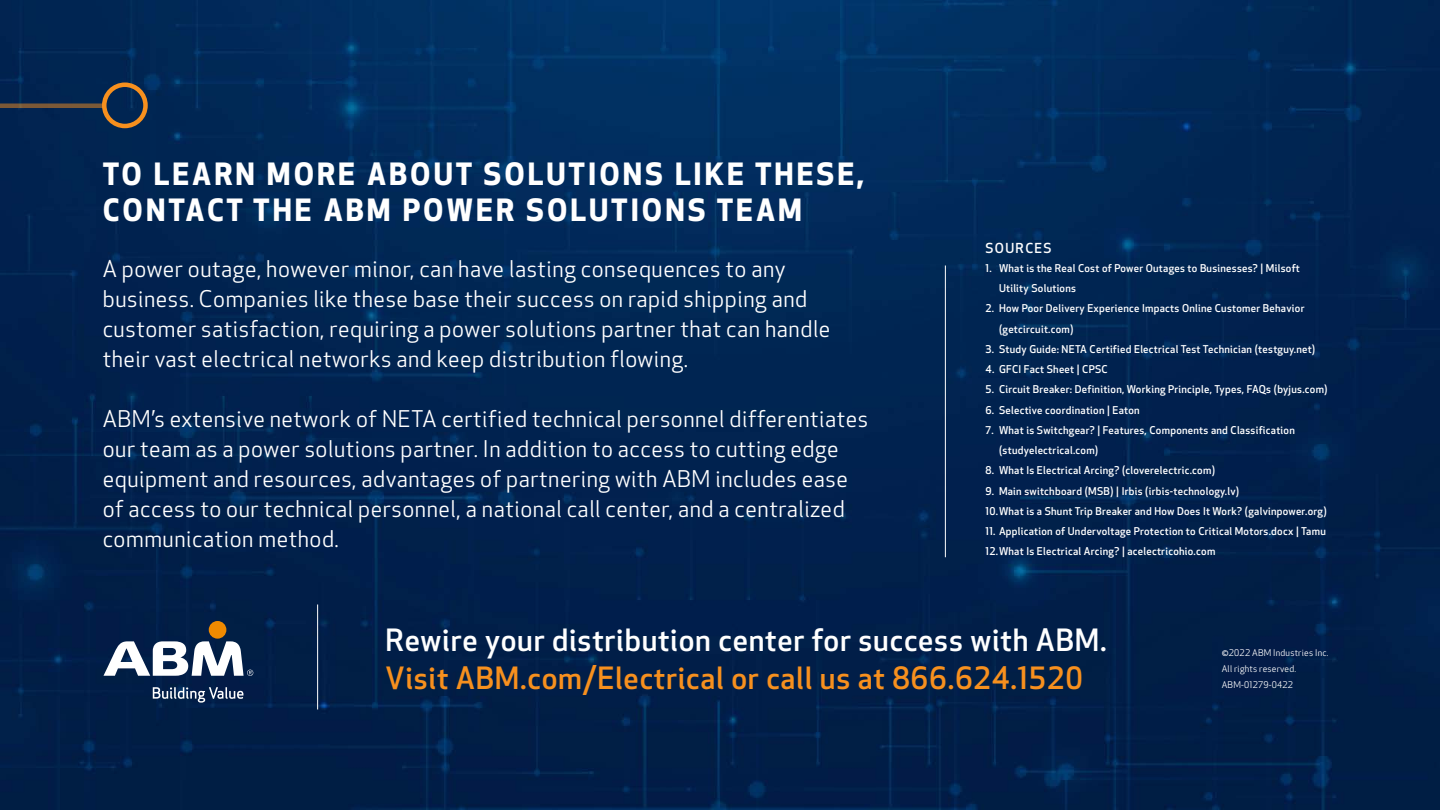
<style>
.page{position:relative;width:1440px;height:810px;background:#fff}
.page>*{position:absolute;margin:0;border:0;box-sizing:border-box;transform-origin:0 0}
.t1{font:700 30px/36px "Apex New";letter-spacing:.1em;color:#fff}
.t2{font:500 30px "Apex New";letter-spacing:.025em;color:#fff}
.t3{font:500 30px "Apex New";letter-spacing:.025em;color:#f7901e}
.t4{font:22.5px/30px "Apex New";letter-spacing:.025em;color:#fff}
.t5{font:500 13.5px "Apex New";letter-spacing:.1em;color:#fff}
.t6{font:500 10.5px/20.2px "Apex New";letter-spacing:.025em;color:#fff}
.t7{font:9px/16.5px "Apex New";letter-spacing:.025em;color:#fff}
</style>
<div class="page">
<img style="left:0;top:0;width:1440px;height:810px">
<hr style="left:945px;top:266px;width:1px;height:291px;background:#fff">
<hr style="left:317px;top:604px;width:1px;height:106px;background:#fff">
<div style="left:209px;top:621px;width:17px;height:18px;background:#ef8a00;border-radius:50%"></div>
<svg style="left:153px;top:687px;width:90px;height:16px"></svg>
<svg style="left:104px;top:641px;width:149px;height:35px"></svg>
<div style="left:102px;top:82px;width:46px;height:46px;border:4px solid #f7901e;border-radius:50%"></div>
<hr style="left:0;top:104px;width:104px;height:4px;background:#7b5937">
<h1 class="t1" style="left:103px;top:154px;width:763px">TO LEARN MORE ABOUT SOLUTIONS LIKE THESE,<br>CONTACT THE ABM POWER SOLUTIONS TEAM</h1>
<p class="t4" style="left:103px;top:254px;width:729px">A power outage, however minor, can have lasting consequences to any business. Companies like these base their success on rapid shipping and customer satisfaction, requiring a power solutions partner that can handle their vast electrical networks and keep distribution flowing.</p>
<p class="t4" style="left:103px;top:404px;width:767px">ABM’s extensive network of NETA certified technical personnel differentiates our team as a power solutions partner. In addition to access to cutting edge equipment and resources, advantages of partnering with ABM includes ease of access to our technical personnel, a national call center, and a centralized communication method.</p>
<p class="t5" style="left:986px;top:239px;width:68px">SOURCES</p>
<p class="t6" style="left:999px;top:258px;width:302px;text-indent:-14px">1. What is the Real Cost of Power Outages to Businesses? | Milsoft<br>Utility Solutions</p>
<p class="t6" style="left:999px;top:298px;width:307px;text-indent:-14px">2. How Poor Delivery Experience Impacts Online Customer Behavior (getcircuit.com)</p>
<p class="t6" style="left:986px;top:339px;width:331px">3. Study Guide: NETA Certified Electrical Test Technician (testguy.net)</p>
<p class="t6" style="left:986px;top:359px;width:124px">4. GFCI Fact Sheet | CPSC</p>
<p class="t6" style="left:986px;top:379px;width:344px">5. Circuit Breaker: Definition, Working Principle, Types, FAQs (byjus.com)</p>
<p class="t6" style="left:986px;top:400px;width:156px">6. Selective coordination | Eaton</p>
<p class="t6" style="left:999px;top:420px;width:297px;text-indent:-14px">7. What is Switchgear? | Features, Components and Classification (studyelectrical.com)</p>
<p class="t6" style="left:986px;top:460px;width:231px">8. What Is Electrical Arcing? (cloverelectric.com)</p>
<p class="t6" style="left:986px;top:481px;width:343px">9. Main switchboard (MSB) | Irbis (irbis-technology.lv)<br>10.What is a Shunt Trip Breaker and How Does It Work? (galvinpower.org)</p>
<p class="t6" style="left:986px;top:521px;width:342px">11. Application of Undervoltage Protection to Critical Motors.docx | Tamu<br>12.What Is Electrical Arcing? | acelectricohio.com</p>
<h1 class="t2" style="left:386px;top:620px;width:723px">Rewire your distribution center for success with ABM.</h1>
<h1 class="t3" style="left:386px;top:657px;width:699px">Visit ABM.com/Electrical or call us at 866.624.1520</h1>
<p class="t7" style="left:1222px;top:644px;width:108px">©2022 ABM Industries Inc.<br>All rights reserved.<br>ABM-01279-0422</p>
</div>
